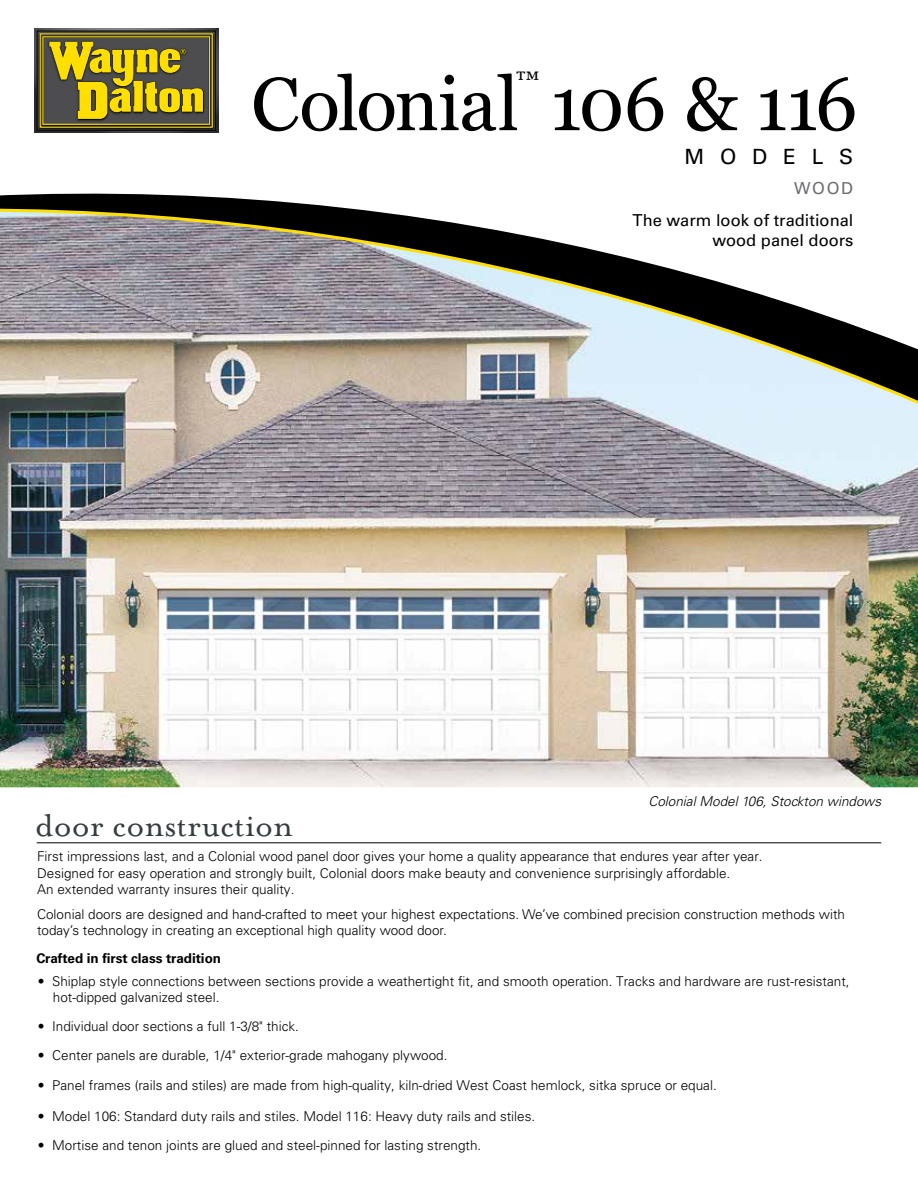
<style>
.page{position:relative;width:918px;height:1188px;background:#fff}
.page>*{position:absolute;margin:0;border:0;box-sizing:border-box;transform-origin:0 0}
.t1{font:75px "Georgia";letter-spacing:-.025em;color:#000}
.t2{font:36px "Mrs Eaves OT";color:#353d40}
.t3{font:25.35px "Georgia";color:#000}
.t4{font:21px "Univers LT Std";letter-spacing:.75em;color:#000}
.t5{font:16.5px/19.8px "Univers LT Std";color:#000;text-align:right}
.t6{font:16.5px "Univers LT Std";color:#6d6e71}
.t7{font:300 13.5px/16.2px "Univers LT Std";color:#000}
.t8{font:italic 300 13.5px "Univers LT Std";color:#000}
.t9{font:700 13.5px "Univers LT Std";letter-spacing:-.005em;color:#000}
</style>
<div class="page">
<img style="left:0;top:479px;width:918px;height:308px">
<svg style="left:0;top:193px;width:284px;height:9px;fill:#000"></svg>
<svg style="left:0;top:202px;width:918px;height:277px;background:#a5a5a5"></svg>
<svg style="left:34px;top:28px;width:184px;height:105px"></svg>
<svg style="left:37px;top:31px;width:179px;height:100px"></svg>
<img style="left:38px;top:33px;width:176px;height:96px">
<div style="left:40px;top:33px;width:173px;height:95px;border:1px solid #ffdf00"></div>
<img style="left:41px;top:36px;width:170px;height:90px">
<div style="left:42px;top:36px;width:168px;height:89px;border:1px solid #ffdf00"></div>
<svg style="left:49px;top:42px;width:154px;height:77px;background:#978824"></svg>
<hr style="left:37px;top:843px;width:844px;height:1px;background:#000">
<h3 class="t3" style="left:515px;top:65px;width:25px">™</h3>
<h1 class="t1" style="left:251px;top:59px;width:608px">Colonial 106 &amp; 116</h1>
<h3 class="t4" style="left:685px;top:144px;width:170px">MODELS</h3>
<p class="t6" style="left:794px;top:179px;width:61px">WOOD</p>
<p class="t5" style="left:633px;top:210px;width:222px">The warm look of traditional wood panel doors</p>
<p class="t8" style="left:648px;top:793px;width:234px">Colonial Model 106, Stockton windows</p>
<h2 class="t2" style="left:35px;top:805px;width:259px">door construction</h2>
<p class="t7" style="left:37px;top:848px;width:727px">First impressions last, and a Colonial wood panel door gives your home a quality appearance that endures year after year.<br>Designed for easy operation and strongly built, Colonial doors make beauty and convenience surprisingly affordable.<br>An extended warranty insures their quality.</p>
<p class="t7" style="left:37px;top:906px;width:810px">Colonial doors are designed and hand-crafted to meet your highest expectations. We’ve combined precision construction methods with today’s technology in creating an exceptional high quality wood door.</p>
<p class="t9" style="left:36px;top:950px;width:186px">Crafted in first class tradition</p>
<p class="t7" style="left:53px;top:973px;width:798px;text-indent:-15px">• Shiplap style connections between sections provide a weathertight fit, and smooth operation. Tracks and hardware are rust-resistant, hot-dipped galvanized steel.</p>
<p class="t7" style="left:38px;top:1018px;width:263px">• Individual door sections a full 1-3/8" thick.</p>
<p class="t7" style="left:38px;top:1048px;width:411px">• Center panels are durable, 1/4" exterior-grade mahogany plywood.</p>
<p class="t7" style="left:38px;top:1077px;width:680px">• Panel frames (rails and stiles) are made from high-quality, kiln-dried West Coast hemlock, sitka spruce or equal.</p>
<p class="t7" style="left:38px;top:1108px;width:499px">• Model 106: Standard duty rails and stiles. Model 116: Heavy duty rails and stiles.</p>
<p class="t7" style="left:38px;top:1137px;width:445px">• Mortise and tenon joints are glued and steel-pinned for lasting strength.</p>
</div>
